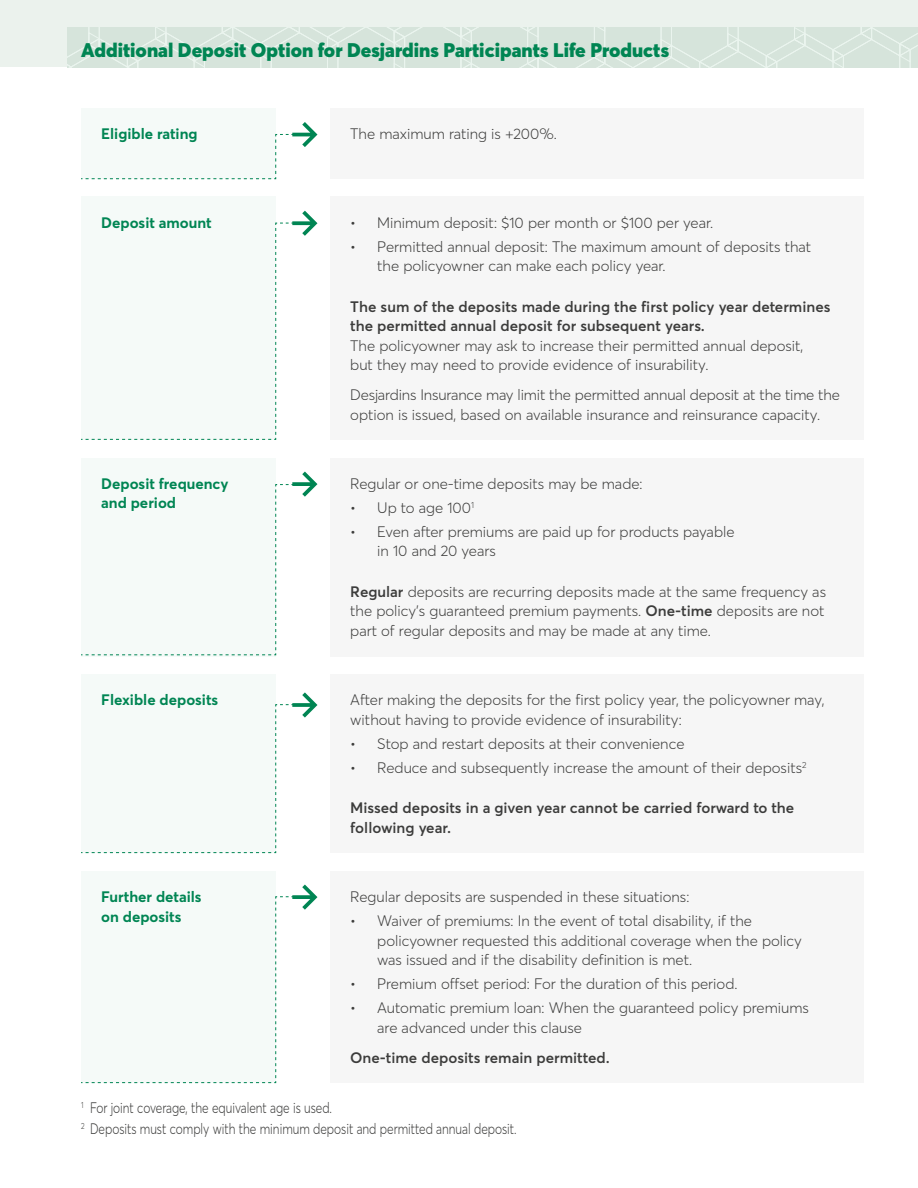
<style>
.page{position:relative;width:918px;height:1188px;background:#fff}
.page>*{position:absolute;margin:0;border:0;box-sizing:border-box;transform-origin:0 0}
.t1{font:900 19.5px "Desjardins Sans";color:#008553}
.t2{font:300 15px/19.5px "Desjardins Sans";color:#3c3c3b}
.t3{font:300 15px "Desjardins Sans";color:#3c3c3b;scale:.8 1}
.t4{font:600 15px/19.5px "Desjardins Sans";color:#3c3c3b}
.t5{font:700 15px/19.5px "Desjardins Sans";color:#008553}
.s1{font-weight:600}
</style>
<div class="page">
<div style="left:0;top:0;width:918px;height:68px;background:#ebf2ed"></div>
<svg style="left:68px;top:27px;width:850px;height:41px;background:#d8e5dc"></svg>
<div style="left:81px;top:108px;width:195px;height:71px;background:#f5faf8"></div>
<div style="left:330px;top:108px;width:534px;height:71px;background:#f6f6f6"></div>
<div style="left:81px;top:197px;width:195px;height:243px;background:#f5faf8"></div>
<div style="left:330px;top:197px;width:534px;height:243px;background:#f6f6f6"></div>
<div style="left:81px;top:458px;width:195px;height:198px;background:#f5faf8"></div>
<div style="left:330px;top:458px;width:534px;height:198px;background:#f6f6f6"></div>
<div style="left:81px;top:674px;width:195px;height:179px;background:#f5faf8"></div>
<div style="left:330px;top:674px;width:534px;height:179px;background:#f6f6f6"></div>
<div style="left:81px;top:871px;width:195px;height:212px;background:#f5faf8"></div>
<div style="left:330px;top:871px;width:534px;height:212px;background:#f6f6f6"></div>
<svg style="left:81px;top:896px;width:235px;height:187px"></svg>
<svg style="left:81px;top:222px;width:235px;height:218px"></svg>
<svg style="left:81px;top:122px;width:236px;height:57px"></svg>
<svg style="left:81px;top:692px;width:236px;height:161px"></svg>
<svg style="left:81px;top:472px;width:236px;height:184px"></svg>
<h1 class="t1" style="left:81px;top:37px;width:590px">Additional Deposit Option for Desjardins Participants Life Products</h1>
<p class="t5" style="left:101px;top:124px;width:98px">Eligible rating</p>
<p class="t2" style="left:350px;top:124px;width:208px">The maximum rating is +200%.</p>
<p class="t5" style="left:101px;top:212px;width:112px">Deposit amount</p>
<p class="t2" style="left:350px;top:213px;width:364px">• Minimum deposit: $10 per month or $100 per year.</p>
<p class="t2" style="left:377px;top:237px;width:436px;text-indent:-27px">• Permitted annual deposit: The maximum amount of deposits that the policyowner can make each policy year.</p>
<p class="t2" style="left:350px;top:297px;width:482px"><span class="s1">The sum of the deposits made during the first policy year determines the permitted annual deposit for subsequent years.<br></span>The policyowner may ask to increase their permitted annual deposit,<br>but they may need to provide evidence of insurability.</p>
<p class="t2" style="left:350px;top:385px;width:491px">Desjardins Insurance may limit the permitted annual deposit at the time the option is issued, based on available insurance and reinsurance capacity.</p>
<p class="t5" style="left:101px;top:474px;width:129px">Deposit frequency and period</p>
<p class="t2" style="left:350px;top:474px;width:294px">Regular or one-time deposits may be made:</p>
<p class="t2" style="left:350px;top:498px;width:125px">• Up to age 100<sup>1</sup></p>
<p class="t2" style="left:377px;top:522px;width:359px;text-indent:-27px">• Even after premiums are paid up for products payable in 10 and 20 years</p>
<p class="t2" style="left:350px;top:582px;width:477px;text-align:justify"><span class="s1">Regular</span> deposits are recurring deposits made at the same frequency as the policy’s guaranteed premium payments. <span class="s1">One-time</span> deposits are not part of regular deposits and may be made at any time.</p>
<p class="t5" style="left:101px;top:690px;width:119px">Flexible deposits</p>
<p class="t2" style="left:350px;top:690px;width:476px">After making the deposits for the first policy year, the policyowner may, without having to provide evidence of insurability:</p>
<p class="t2" style="left:350px;top:734px;width:336px">• Stop and restart deposits at their convenience</p>
<p class="t2" style="left:350px;top:758px;width:458px">• Reduce and subsequently increase the amount of their deposits<sup>2</sup></p>
<p class="t4" style="left:350px;top:798px;width:446px">Missed deposits in a given year cannot be carried forward to the following year.</p>
<p class="t5" style="left:101px;top:887px;width:102px">Further details on deposits</p>
<p class="t2" style="left:350px;top:887px;width:341px">Regular deposits are suspended in these situations:</p>
<p class="t2" style="left:377px;top:911px;width:426px;text-indent:-27px">• Waiver of premiums: In the event of total disability, if the policyowner requested this additional coverage when the policy was issued and if the disability definition is met.</p>
<p class="t2" style="left:350px;top:974px;width:389px">• Premium offset period: For the duration of this period.</p>
<p class="t2" style="left:377px;top:998px;width:433px;text-indent:-27px">• Automatic premium loan: When the guaranteed policy premiums are advanced under this clause</p>
<p class="t4" style="left:350px;top:1048px;width:261px">One-time deposits remain permitted.</p>
<p class="t3" style="left:81px;top:1099px;width:315px"><sup>1</sup> For joint coverage, the equivalent age is used.</p>
<p class="t3" style="left:81px;top:1120px;width:546px"><sup>2</sup> Deposits must comply with the minimum deposit and permitted annual deposit.</p>
</div>
